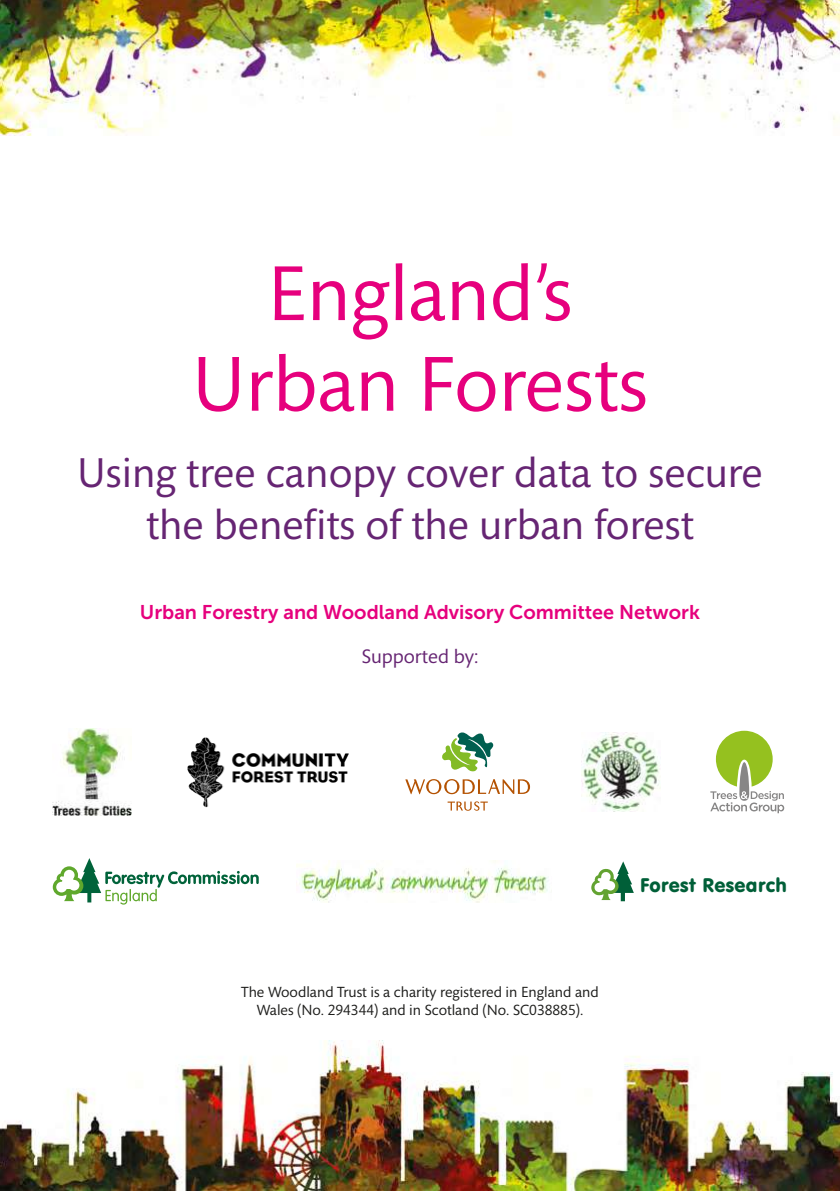
<style>
.page{position:relative;width:840px;height:1191px;background:#fff}
.page>*{position:absolute;margin:0;border:0;box-sizing:border-box;transform-origin:0 0}
.t1{font:79.2px/90.6px "Mundo Sans Std";color:#e6007d;text-align:center}
.t2{font:42.4px/52px "Mundo Sans Std";color:#662573;text-align:center}
.t3{font:19.8px "Museo Sans 700";color:#e6007d}
.t4{font:19.8px "Mundo Sans Std";color:#662573}
.t5{font:19.4px "VAG Rounded BT";letter-spacing:.02em;color:#005f38}
.t6{font:15px/18px "Mundo Sans Std";color:#1d1d1b;text-align:center}
</style>
<div class="page">
<img style="left:0;top:0;width:839px;height:135px">
<img style="left:0;top:1040px;width:839px;height:151px">
<svg style="left:442px;top:732px;width:51px;height:39px"></svg>
<svg style="left:405px;top:779px;width:124px;height:15px"></svg>
<svg style="left:447px;top:801px;width:40px;height:9px"></svg>
<img style="left:53px;top:729px;width:79px;height:86px">
<img style="left:187px;top:737px;width:162px;height:71px">
<svg style="left:710px;top:730px;width:73px;height:83px"></svg>
<img style="left:296px;top:860px;width:253px;height:42px">
<img style="left:581px;top:732px;width:79px;height:79px">
<svg style="left:591px;top:861px;width:42px;height:40px"></svg>
<svg style="left:53px;top:858px;width:205px;height:46px"></svg>
<h1 class="t1" style="left:192px;top:249px;width:457px">England’s<br>Urban Forests</h1>
<h2 class="t2" style="left:77px;top:447px;width:687px">Using tree canopy cover data to secure the benefits of the urban forest</h2>
<h3 class="t3" style="left:140px;top:601px;width:561px">Urban Forestry and Woodland Advisory Committee Network</h3>
<h3 class="t4" style="left:361px;top:645px;width:118px">Supported by:</h3>
<p class="t6" style="left:241px;top:983px;width:359px">The Woodland Trust is a charity registered in England and<br>Wales (No. 294344) and in Scotland (No. SC038885).</p>
<p class="t5" style="left:639px;top:873px;width:148px">Forest Research</p>
</div>
